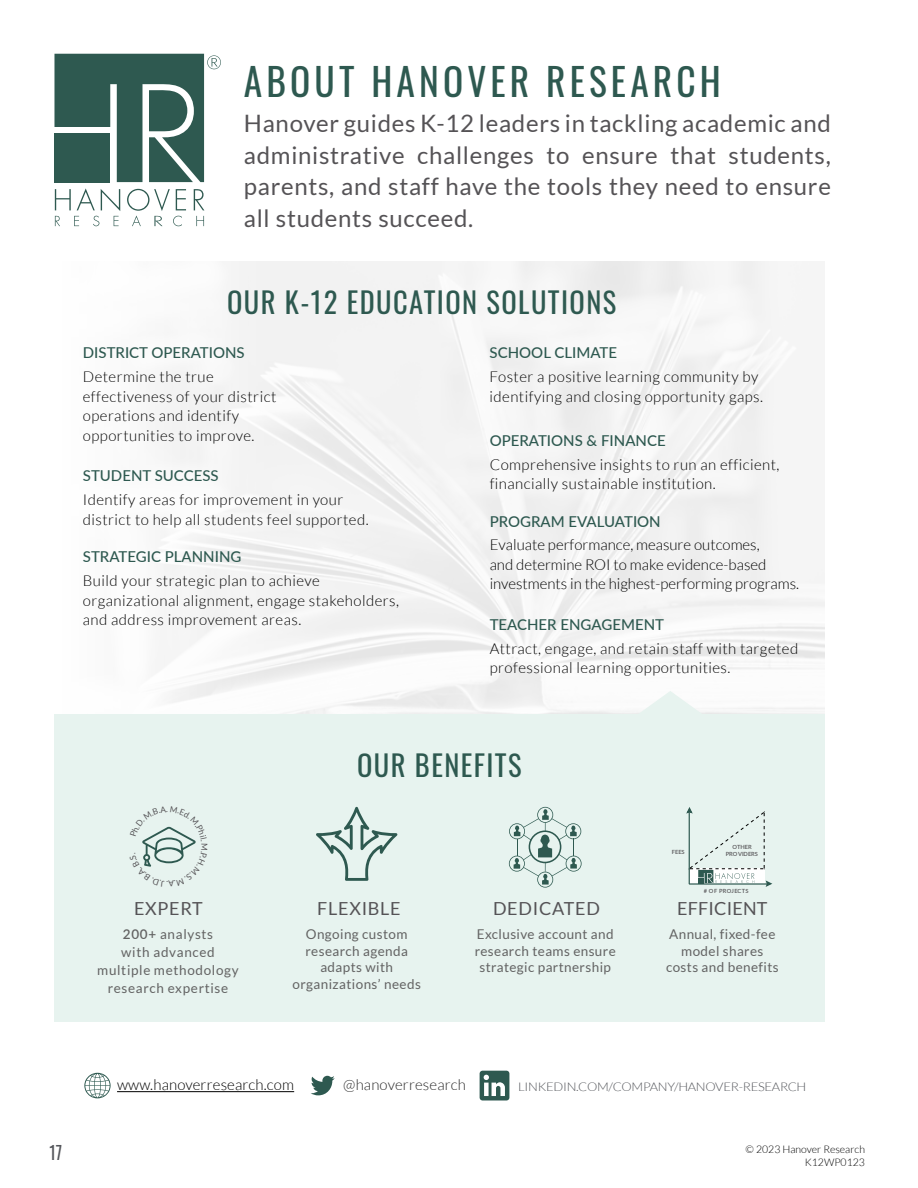
<style>
.page{position:relative;width:918px;height:1188px;background:#fff}
.page>*{position:absolute;margin:0;border:0;box-sizing:border-box;transform-origin:0 0}
.t1{font:37.5px "Oswald";letter-spacing:.11em;color:#2e5950}
.t2{font:28.5px "Oswald";letter-spacing:.05em;color:#2e5950}
.t3{font:24px/31.5px "Lato";letter-spacing:.03em;color:#555356;text-align:justify}
.t4{font:18.15px "Oswald";color:#54565b;scale:.91 1}
.t5{font:18px "Lato";letter-spacing:.04em;color:#555356}
.t6{font:18px "Lato";letter-spacing:.01em;color:#555356}
.t7{font:300 15px/19.5px "Lato";letter-spacing:.03em;color:#000}
.t8{font:500 15px "Lato";color:#2e5950}
.t9{font:300 15px/19.5px "Lato";color:#000}
.t10{font:300 15px "Lato";letter-spacing:.01em;color:#000}
.t11{font:300 15px "Lato";letter-spacing:.01em;color:#292929}
.t12{font:13.5px/16.5px "Lato";letter-spacing:.03em;color:#636363;text-align:center}
.t13{font:13.5px/18px "Lato";letter-spacing:.05em;color:#636363;text-align:center}
.t14{font:300 12px "Lato";letter-spacing:-.02em;color:#54565b;scale:1.08 1}
.t15{font:300 10.5px/12.6px "Lato";color:#000;text-align:right}
.t16{font:600 5.7px/6.9px "Lato";color:#555356;text-align:center}
.s1{font-weight:600}
</style>
<div class="page">
<svg style="left:194px;top:189px;width:10px;height:21px"></svg>
<svg style="left:55px;top:188px;width:65px;height:38px"></svg>
<svg style="left:127px;top:189px;width:59px;height:37px"></svg>
<svg style="left:196px;top:216px;width:8px;height:10px"></svg>
<svg style="left:54px;top:54px;width:167px;height:128px"></svg>
<div style="left:54px;top:714px;width:770px;height:307px;background:#e7f3ef"></div>
<svg style="left:638px;top:691px;width:65px;height:23px"></svg>
<svg style="left:509px;top:807px;width:73px;height:81px"></svg>
<svg style="left:316px;top:807px;width:82px;height:74px"></svg>
<svg style="left:686px;top:807px;width:87px;height:80px"></svg>
<svg style="left:84px;top:1073px;width:27px;height:25px"></svg>
<hr style="left:117px;top:1091px;width:177px;height:1px;background:#000">
<svg style="left:311px;top:1076px;width:24px;height:19px"></svg>
<svg style="left:480px;top:1071px;width:29px;height:30px"></svg>
<svg style="left:142px;top:826px;width:54px;height:41px"></svg>
<h1 class="t1" style="left:244px;top:49px;width:479px">ABOUT HANOVER RESEARCH</h1>
<h3 class="t3" style="left:244px;top:107px;width:589px">Hanover guides K-12 leaders in tackling academic and administrative challenges to ensure that students, parents, and staff have the tools they need to ensure all students succeed.</h3>
<h2 class="t2" style="left:227px;top:277px;width:391px">OUR K-12 EDUCATION SOLUTIONS</h2>
<p class="t8" style="left:83px;top:342px;width:163px">DISTRICT OPERATIONS</p>
<p class="t7" style="left:83px;top:367px;width:195px">Determine the true effectiveness of your district operations and identify opportunities to improve.</p>
<p class="t8" style="left:490px;top:342px;width:129px">SCHOOL CLIMATE</p>
<p class="t7" style="left:490px;top:367px;width:275px">Foster a positive learning community by identifying and closing opportunity gaps.</p>
<p class="t8" style="left:490px;top:430px;width:178px">OPERATIONS &amp; FINANCE</p>
<p class="t7" style="left:490px;top:455px;width:291px">Comprehensive insights to run an efficient, financially sustainable institution.</p>
<p class="t8" style="left:83px;top:465px;width:137px">STUDENT SUCCESS</p>
<p class="t7" style="left:83px;top:490px;width:287px">Identify areas for improvement in your district to help all students feel supported.</p>
<p class="t8" style="left:490px;top:510px;width:173px">PROGRAM EVALUATION</p>
<p class="t9" style="left:490px;top:535px;width:311px">Evaluate performance, measure outcomes,<br>and determine ROI to make evidence-based investments in the highest-performing programs.</p>
<p class="t8" style="left:490px;top:614px;width:176px">TEACHER ENGAGEMENT</p>
<p class="t7" style="left:490px;top:639px;width:310px">Attract, engage, and retain staff with targeted professional learning opportunities.</p>
<p class="t8" style="left:83px;top:546px;width:160px">STRATEGIC PLANNING</p>
<p class="t7" style="left:83px;top:571px;width:318px">Build your strategic plan to achieve organizational alignment, engage stakeholders, and address improvement areas.</p>
<h2 class="t2" style="left:357px;top:740px;width:166px">OUR BENEFITS</h2>
<p class="t16" style="left:672px;top:849px;width:14px">FEES</p>
<p class="t16" style="left:726px;top:844px;width:34px">OTHER<br>PROVIDERS</p>
<p class="t16" style="left:704px;top:887px;width:46px"># O F PROJECTS</p>
<p class="t5" style="left:317px;top:899px;width:85px">FLEXIBLE</p>
<p class="t6" style="left:677px;top:899px;width:92px">EFFICIENT</p>
<p class="t12" style="left:666px;top:926px;width:114px">Annual, fixed-fee model shares costs and benefits</p>
<p class="t5" style="left:493px;top:899px;width:108px">DEDICATED</p>
<p class="t12" style="left:475px;top:926px;width:143px">Exclusive account and research teams ensure strategic partnership</p>
<p class="t5" style="left:134px;top:899px;width:70px">EXPERT</p>
<p class="t13" style="left:97px;top:925px;width:143px"><span class="s1">200+</span> analysts<br>with advanced multiple methodology research expertise</p>
<p class="t12" style="left:293px;top:926px;width:130px">Ongoing custom research agenda adapts with organizations’ needs</p>
<p class="t4" style="left:49px;top:1136px;width:16px">17</p>
<p class="t10" style="left:117px;top:1077px;width:179px">www.hanoverresearch.com</p>
<p class="t11" style="left:343px;top:1077px;width:124px">@hanoverresearch</p>
<p class="t14" style="left:518px;top:1080px;width:268px">LINKEDIN.COM/COMPANY/HANOVER-RESEARCH</p>
<p class="t15" style="left:746px;top:1143px;width:121px">© 2023 Hanover Research<br>K12WP0123</p>
</div>
